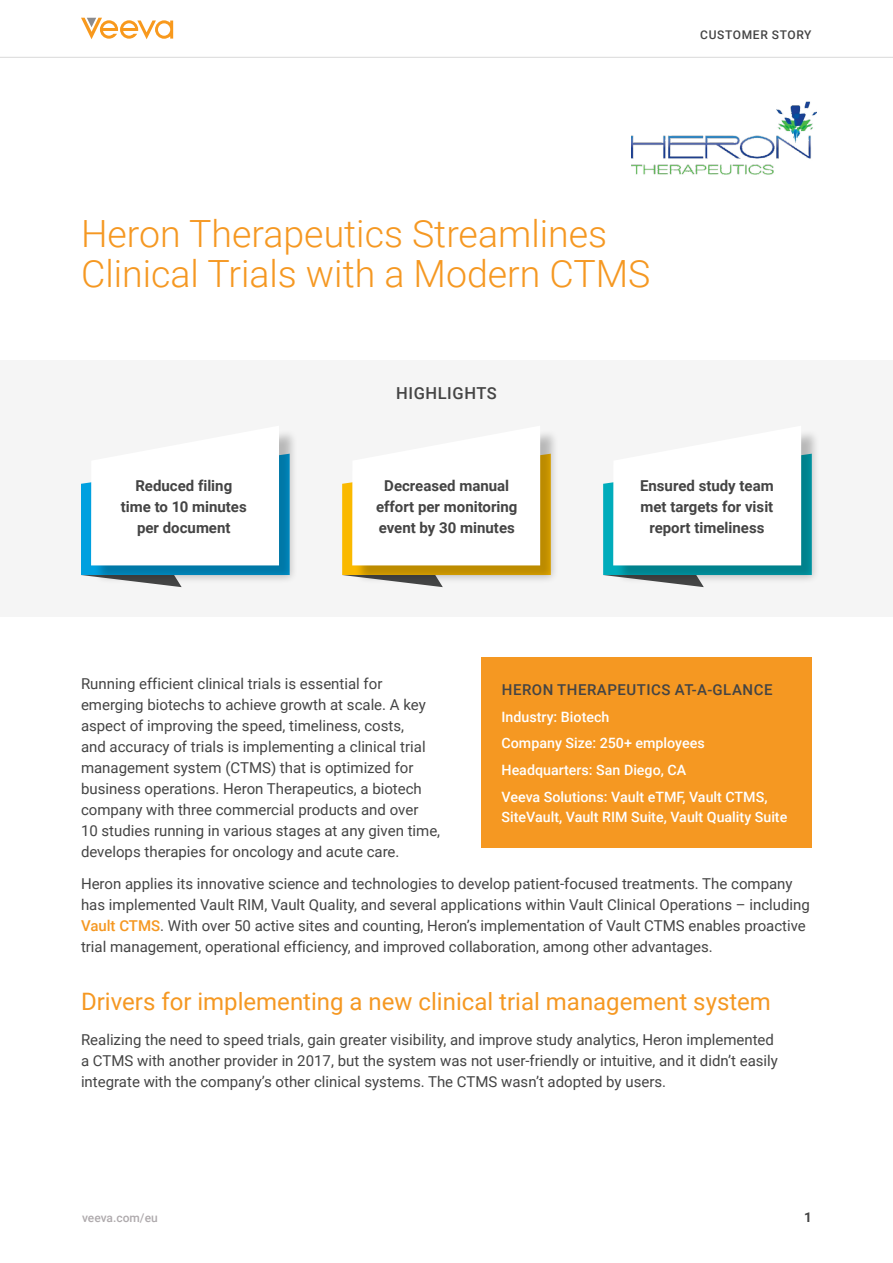
<style>
.page{position:relative;width:893px;height:1263px;background:#fff}
.page>*{position:absolute;margin:0;border:0;box-sizing:border-box;transform-origin:0 0}
.t1{font:300 37.5px/40.5px "Roboto";color:#f59822}
.t2{font:24px "Roboto";color:#f59822}
.t3{font:500 16.5px "Roboto";letter-spacing:.035em;color:#444}
.t4{font:15px/21px "Roboto";color:#444}
.t5{font:700 15px/21px "Roboto";color:#444;text-align:center}
.t6{font:500 15px "Roboto";letter-spacing:.035em;color:#444}
.t7{font:500 14.25px/26.5px "Roboto";color:#fff}
.t8{font:700 13.5px "Roboto";color:#444}
.t9{font:500 12px "Roboto";letter-spacing:.055em;color:#444}
.t10{font:500 12px "Roboto";color:#afaaad}
.s1{font-weight:500;color:#f59822}
</style>
<div class="page">
<svg style="left:81px;top:18px;width:92px;height:21px"></svg>
<hr style="left:0;top:57px;width:893px;height:1px;background:#d9d9d9">
<div style="left:0;top:360px;width:893px;height:256px;background:#f5f5f5"></div>
<div style="left:481px;top:658px;width:331px;height:190px;background:#f59822"></div>
<img style="left:631px;top:101px;width:185px;height:74px">
<div style="left:93px;top:429px;width:205px;height:155px;background:#000;opacity:.25"></div>
<svg style="left:81px;top:429px;width:209px;height:158px"></svg>
<div style="left:615px;top:429px;width:205px;height:155px;background:#000;opacity:.25"></div>
<svg style="left:603px;top:429px;width:209px;height:158px"></svg>
<div style="left:354px;top:429px;width:205px;height:155px;background:#000;opacity:.25"></div>
<svg style="left:342px;top:429px;width:209px;height:158px"></svg>
<p class="t9" style="left:700px;top:27px;width:113px">CUSTOMER STORY</p>
<h1 class="t1" style="left:81px;top:212px;width:571px">Heron Therapeutics Streamlines<br>Clinical Trials with a Modern CTMS</h1>
<p class="t3" style="left:396px;top:381px;width:102px">HIGHLIGHTS</p>
<p class="t5" style="left:121px;top:475px;width:127px">Reduced filing time to 10 minutes per document</p>
<p class="t5" style="left:376px;top:475px;width:143px">Decreased manual effort per monitoring event by 30 minutes</p>
<p class="t5" style="left:640px;top:475px;width:135px">Ensured study team met targets for visit report timeliness</p>
<p class="t4" style="left:81px;top:673px;width:361px">Running efficient clinical trials is essential for emerging biotechs to achieve growth at scale. A key aspect of improving the speed, timeliness, costs,<br>and accuracy of trials is implementing a clinical trial management system (CTMS) that is optimized for business operations. Heron Therapeutics, a biotech company with three commercial products and over<br>10 studies running in various stages at any given time, develops therapies for oncology and acute care.</p>
<p class="t4" style="left:81px;top:872px;width:730px">Heron applies its innovative science and technologies to develop patient-focused treatments. The company has implemented Vault RIM, Vault Quality, and several applications within Vault Clinical Operations – including <span class="s1">Vault CTMS</span>. With over 50 active sites and counting, Heron’s implementation of Vault CTMS enables proactive trial management, operational efficiency, and improved collaboration, among other advantages.</p>
<h2 class="t2" style="left:81px;top:985px;width:691px">Drivers for implementing a new clinical trial management system</h2>
<p class="t4" style="left:81px;top:1028px;width:698px">Realizing the need to speed trials, gain greater visibility, and improve study analytics, Heron implemented a CTMS with another provider in 2017, but the system was not user-friendly or intuitive, and it didn’t easily integrate with the company’s other clinical systems. The CTMS wasn’t adopted by users.</p>
<p class="t6" style="left:502px;top:679px;width:272px">HERON THERAPEUTICS AT-A-GLANCE</p>
<p class="t7" style="left:502px;top:703px;width:267px">Industry: Biotech<br>Company Size: 250+ employees<br>Headquarters: San Diego, CA<br>Veeva Solutions: Vault eTMF, Vault CTMS,</p>
<p class="t7" style="left:502px;top:803px;width:287px">SiteVault, Vault RIM Suite, Vault Quality Suite</p>
<p class="t10" style="left:82px;top:1210px;width:77px">veeva.com/eu</p>
<p class="t8" style="left:804px;top:1208px;width:9px">1</p>
</div>
